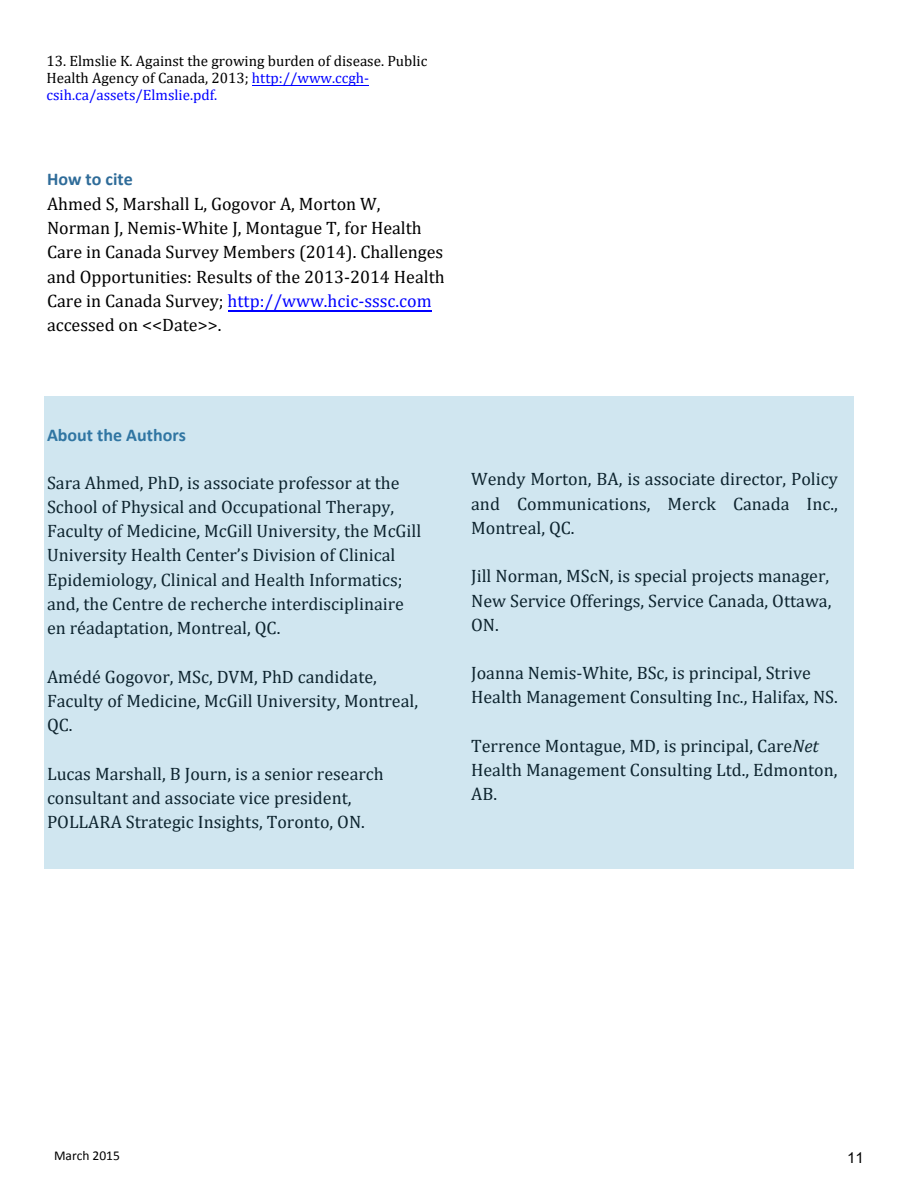
<style>
.page{position:relative;width:918px;height:1188px;background:#fff}
.page>*{position:absolute;margin:0;border:0;box-sizing:border-box;transform-origin:0 0}
.t1{font:18px/24.3px "Cambria";color:#000}
.t2{font:700 18px "Calibri";color:#2f6c99}
.t3{font:15px/17px "Cambria";color:#000}
.t4{font:15px "Arial";color:#000}
.t5{font:13.5px "Calibri";color:#000}
.s1{color:#00f}
.s2{font-style:italic}
</style>
<div class="page">
<div style="left:44px;top:396px;width:810px;height:472px;background:#d0e6f0"></div>
<hr style="left:228px;top:310px;width:203px;height:1px;background:#00f">
<hr style="left:252px;top:85px;width:117px;height:1px;background:#00f">
<p class="t3" style="left:47px;top:52px;width:382px">13. Elmslie K. Against the growing burden of disease. Public<br>Health Agency of Canada, 2013; <span class="s1">http://www.ccgh&shy;csih.ca/assets/Elmslie.pdf.</span></p>
<p class="t2" style="left:47px;top:166px;width:87px">How to cite</p>
<p class="t1" style="left:47px;top:191px;width:399px">Ahmed S, Marshall L, Gogovor A, Morton W, Norman J, Nemis-White J, Montague T, for Health Care in Canada Survey Members (2014). Challenges and Opportunities: Results of the 2013-2014 Health Care in Canada Survey; <span class="s1">http://www.hcic-sssc.com </span>accessed on &lt;&lt;Date&gt;&gt;.</p>
<p class="t2" style="left:47px;top:422px;width:140px">About the Authors</p>
<p class="t1" style="left:47px;top:470px;width:376px">Sara Ahmed, PhD, is associate professor at the School of Physical and Occupational Therapy, Faculty of Medicine, McGill University, the McGill University Health Center’s Division of Clinical Epidemiology, Clinical and Health Informatics; and, the Centre de recherche interdisciplinaire en réadaptation, Montreal, QC.</p>
<p class="t1" style="left:47px;top:664px;width:373px">Amédé Gogovor, MSc, DVM, PhD candidate,<br>Faculty of Medicine, McGill University, Montreal,<br>QC.</p>
<p class="t1" style="left:47px;top:761px;width:338px">Lucas Marshall, B Journ, is a senior research consultant and associate vice president,<br>POLLARA Strategic Insights, Toronto, ON.</p>
<p class="t1" style="left:471px;top:467px;width:368px;text-align:justify">Wendy Morton, BA, is associate director, Policy and Communications, Merck Canada Inc., Montreal, QC.</p>
<p class="t1" style="left:471px;top:564px;width:362px">Jill Norman, MScN, is special projects manager,<br>New Service Offerings, Service Canada, Ottawa,<br>ON.</p>
<p class="t1" style="left:471px;top:661px;width:368px">Joanna Nemis-White, BSc, is principal, Strive<br>Health Management Consulting Inc., Halifax, NS.</p>
<p class="t1" style="left:471px;top:734px;width:368px">Terrence Montague, MD, is principal, Care<span class="s2">Net<br></span>Health Management Consulting Ltd., Edmonton,<br>AB.</p>
<p class="t5" style="left:54px;top:1150px;width:67px">March 2015</p>
<p class="t4" style="left:847px;top:1148px;width:18px">11</p>
</div>
